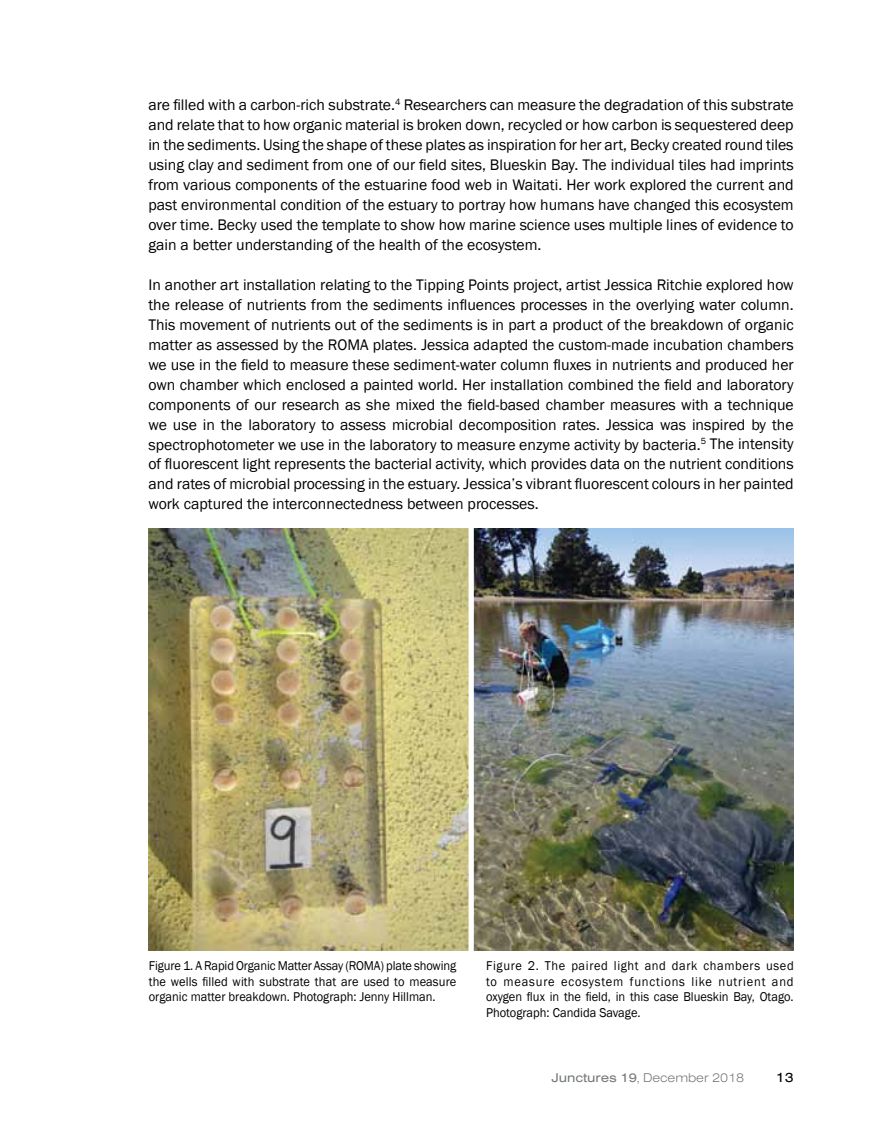
<style>
.page{position:relative;width:893px;height:1141px;background:#fff}
.page>*{position:absolute;margin:0;border:0;box-sizing:border-box;transform-origin:0 0}
.t1{font:15.75px/19.9px "Franklin Gothic";color:#000;text-align:justify}
.t2{font:expanded 14px "Nimbus San T";color:#000}
.t3{font:13.12px/15.8px "Franklin Gothic";color:#000;text-align:justify;scale:.95 1}
.t4{font:300 expanded 13.12px "Nimbus San T";letter-spacing:-.01em;color:#75787b}
.s1{font-weight:400}
</style>
<div class="page">
<img style="left:149px;top:529px;width:645px;height:422px">
<div style="left:469px;top:527px;width:5px;height:425px;background:#fff"></div>
<p class="t1" style="left:148px;top:95px;width:647px">are filled with a carbon-rich substrate.<sup>4</sup> Researchers can measure the degradation of this substrate and relate that to how organic material is broken down, recycled or how carbon is sequestered deep in the sediments. Using the shape of these plates as inspiration for her art, Becky created round tiles using clay and sediment from one of our field sites, Blueskin Bay. The individual tiles had imprints from various components of the estuarine food web in Waitati. Her work explored the current and past environmental condition of the estuary to portray how humans have changed this ecosystem over time. Becky used the template to show how marine science uses multiple lines of evidence to gain a better understanding of the health of the ecosystem.</p>
<p class="t1" style="left:148px;top:275px;width:647px">In another art installation relating to the Tipping Points project, artist Jessica Ritchie explored how the release of nutrients from the sediments influences processes in the overlying water column.<br>This movement of nutrients out of the sediments is in part a product of the breakdown of organic matter as assessed by the ROMA plates. Jessica adapted the custom-made incubation chambers we use in the field to measure these sediment-water column fluxes in nutrients and produced her own chamber which enclosed a painted world. Her installation combined the field and laboratory components of our research as she mixed the field-based chamber measures with a technique we use in the laboratory to assess microbial decomposition rates. Jessica was inspired by the spectrophotometer we use in the laboratory to measure enzyme activity by bacteria.<sup>5</sup> The intensity of fluorescent light represents the bacterial activity, which provides data on the nutrient conditions and rates of microbial processing in the estuary. Jessica’s vibrant fluorescent colours in her painted work captured the interconnectedness between processes.</p>
<p class="t3" style="left:149px;top:958px;width:325px">Figure 1. A Rapid Organic Matter Assay (ROMA) plate showing the wells filled with substrate that are used to measure organic matter breakdown. Photograph: Jenny Hillman.</p>
<p class="t3" style="left:486px;top:958px;width:325px">Figure 2. The paired light and dark chambers used to measure ecosystem functions like nutrient and oxygen flux in the field, in this case Blueskin Bay, Otago.<br>Photograph: Candida Savage.</p>
<p class="t4" style="left:552px;top:1070px;width:194px"><span class="s1">Junctures 19</span>, December 2018</p>
<p class="t2" style="left:776px;top:1069px;width:19px">13</p>
</div>
